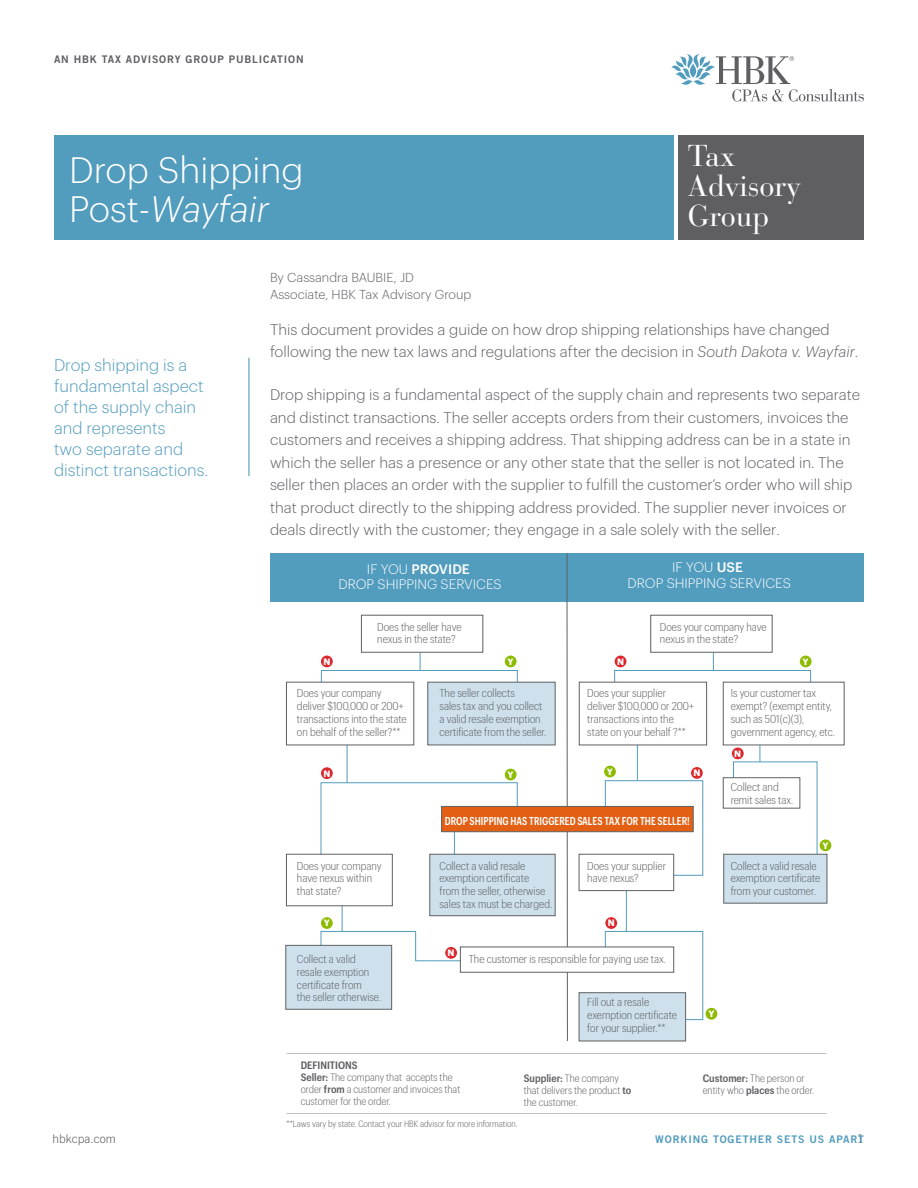
<style>
.page{position:relative;width:918px;height:1188px;background:#fff}
.page>*{position:absolute;margin:0;border:0;box-sizing:border-box;transform-origin:0 0}
.t1{font:300 36px "Graphik";color:#fff}
.t2{font:italic 300 36px "Graphik";letter-spacing:-.005em;color:#fff}
.t3{font:30px "Bauer Bodoni";color:#fff}
.Body_Text{font:300 16.5px/21px "Graphik";color:#529cbe}
.Body_Text-2{font:300 15px/22.5px "Graphik";color:#5f5f62}
.t4{font:300 13.5px/15.8px "Graphik";color:#fff;text-align:center}
.Body_Text-3{font:300 12.75px/17.2px "Graphik";color:#5f5f62}
.t5{font:300 12px "Trade Gothic";color:#5f5f62}
.t6{font:300 11.25px/12.8px "Graphik Compact";color:#5f6062}
.t7{font:600 11.25px "Graphik Compact";color:#fff;scale:.85 1}
.t8{font:300 10.5px/12px "Graphik Compact";color:#5f6062}
.t9{font:10.5px "Trade Gothic Bold Two";letter-spacing:.08em;color:#5f5f62}
.Copy{font:10.5px "Trade Gothic Bold Two";letter-spacing:.08em;color:#529cbe}
.t10{font:300 9px "Graphik Compact";color:#5f6062}
.t11{font:700 9px "Graphik";color:#fff}
.s1{font-style:normal}
.s2{font-style:italic}
.s3{font-weight:500}
.s4{font-weight:600}
.s5{font-family:"Trade Gothic";font-weight:300;font-size:12px;color:#5f5f62}
</style>
<div class="page">
<svg style="left:671px;top:54px;width:193px;height:48px"></svg>
<hr style="left:248px;top:358px;width:2px;height:118px;background:#529cbe">
<div style="left:54px;top:136px;width:620px;height:104px;background:#529cbe"></div>
<div style="left:678px;top:136px;width:186px;height:104px;background:#5f5f62"></div>
<div style="left:270px;top:553px;width:594px;height:49px;background:#529cbe"></div>
<svg style="left:320px;top:652px;width:498px;height:368px"></svg>
<hr style="left:567px;top:554px;width:1px;height:487px;background:#5f6062">
<div style="left:723px;top:777px;width:77px;height:32px;background:#fff;border:1px solid #5f6062"></div>
<div style="left:460px;top:947px;width:214px;height:26px;background:#fff;border:1px solid #5f6062"></div>
<div style="left:286px;top:854px;width:107px;height:52px;background:#fff;border:1px solid #5f6062"></div>
<div style="left:579px;top:854px;width:95px;height:37px;background:#fff;border:1px solid #5f6062"></div>
<hr style="left:347px;top:745px;width:1px;height:38px;background:#529cbe">
<hr style="left:517px;top:783px;width:1px;height:42px;background:#529cbe">
<hr style="left:454px;top:816px;width:1px;height:51px;background:#529cbe">
<hr style="left:637px;top:738px;width:1px;height:43px;background:#529cbe">
<svg style="left:760px;top:745px;width:1px;height:17px"></svg>
<div style="left:361px;top:615px;width:122px;height:38px;background:#fff;border:1px solid #5f6062"></div>
<div style="left:286px;top:682px;width:128px;height:63px;background:#fff;border:1px solid #5f6062"></div>
<div style="left:579px;top:682px;width:128px;height:63px;background:#fff;border:1px solid #5f6062"></div>
<div style="left:723px;top:682px;width:122px;height:63px;background:#fff;border:1px solid #5f6062"></div>
<div style="left:650px;top:615px;width:123px;height:38px;background:#fff;border:1px solid #5f6062"></div>
<div style="left:579px;top:992px;width:107px;height:49px;background:#cde0ec;border:1px solid #5f6062"></div>
<div style="left:429px;top:854px;width:127px;height:62px;background:#cde0ec;border:1px solid #5f6062"></div>
<div style="left:723px;top:854px;width:104px;height:50px;background:#cde0ec;border:1px solid #5f6062"></div>
<div style="left:285px;top:945px;width:107px;height:65px;background:#cde0ec;border:1px solid #5f6062"></div>
<div style="left:427px;top:682px;width:129px;height:63px;background:#cde0ec;border:1px solid #5f6062"></div>
<div style="left:441px;top:806px;width:253px;height:26px;background:#e25f14;border:1px solid #5f6062"></div>
<svg style="left:286px;top:1053px;width:541px;height:1px"></svg>
<svg style="left:286px;top:1113px;width:541px;height:1px"></svg>
<hr style="left:321px;top:782px;width:197px;height:1px;background:#529cbe">
<div style="left:505px;top:656px;width:12px;height:11px;background:#8dbb00;border-radius:50%"></div>
<div style="left:505px;top:769px;width:12px;height:11px;background:#8dbb00;border-radius:50%"></div>
<div style="left:321px;top:917px;width:12px;height:12px;background:#8dbb00;border-radius:50%"></div>
<div style="left:706px;top:1008px;width:11px;height:12px;background:#8dbb00;border-radius:50%"></div>
<div style="left:604px;top:766px;width:12px;height:11px;background:#8dbb00;border-radius:50%"></div>
<div style="left:820px;top:839px;width:11px;height:12px;background:#8dbb00;border-radius:50%"></div>
<div style="left:800px;top:656px;width:12px;height:11px;background:#8dbb00;border-radius:50%"></div>
<div style="left:321px;top:656px;width:12px;height:11px;background:#dc272d;border-radius:50%"></div>
<div style="left:321px;top:767px;width:12px;height:12px;background:#dc272d;border-radius:50%"></div>
<div style="left:445px;top:947px;width:12px;height:12px;background:#dc272d;border-radius:50%"></div>
<div style="left:605px;top:917px;width:12px;height:12px;background:#dc272d;border-radius:50%"></div>
<div style="left:691px;top:767px;width:12px;height:12px;background:#dc272d;border-radius:50%"></div>
<div style="left:615px;top:656px;width:11px;height:11px;background:#dc272d;border-radius:50%"></div>
<div style="left:732px;top:748px;width:12px;height:11px;background:#dc272d;border-radius:50%"></div>
<p class="t9" style="left:54px;top:52px;width:251px">AN HBK TAX ADVISORY GROUP PUBLICATION</p>
<p class="t1" style="left:69px;top:144px;width:236px">Drop Shipping</p>
<p class="t2" style="left:69px;top:183px;width:202px"><span class="s1">Post-</span>Wayfair</p>
<p class="t3" style="left:688px;top:137px;width:49px">Tax</p>
<p class="t3" style="left:688px;top:167px;width:115px">Advisory</p>
<p class="t3" style="left:688px;top:197px;width:83px">Group</p>
<p class="Body_Text" style="left:54px;top:353px;width:156px">Drop shipping is a fundamental aspect of the supply chain and represents<br>two separate and distinct transactions.</p>
<p class="Body_Text-3" style="left:270px;top:267px;width:203px">By Cassandra BAUBIE, JD<br>Associate, HBK Tax Advisory Group</p>
<p class="Body_Text-2" style="left:270px;top:317px;width:590px">This document provides a guide on how drop shipping relationships have changed following the new tax laws and regulations after the decision in <span class="s2">South Dakota v. Wayfair</span>.</p>
<p class="Body_Text-2" style="left:270px;top:382px;width:592px">Drop shipping is a fundamental aspect of the supply chain and represents two separate and distinct transactions. The seller accepts orders from their customers, invoices the customers and receives a shipping address. That shipping address can be in a state in which the seller has a presence or any other state that the seller is not located in. The seller then places an order with the supplier to fulfill the customer’s order who will ship that product directly to the shipping address provided. The supplier never invoices or deals directly with the customer; they engage in a sale solely with the seller.</p>
<p class="t4" style="left:338px;top:560px;width:165px">IF YOU <span class="s3">PROVIDE<br></span>DROP SHIPPING SERVICES</p>
<p class="t4" style="left:628px;top:558px;width:165px">IF YOU <span class="s3">USE<br></span>DROP SHIPPING SERVICES</p>
<p class="t6" style="left:377px;top:620px;width:86px">Does the seller have nexus in the state?</p>
<p class="t6" style="left:660px;top:620px;width:108px">Does your company have nexus in the state?</p>
<p class="t11" style="left:323px;top:655px;width:8px">N</p>
<p class="t11" style="left:803px;top:655px;width:8px">Y</p>
<p class="t11" style="left:508px;top:655px;width:8px">Y</p>
<p class="t11" style="left:617px;top:655px;width:8px">N</p>
<p class="t6" style="left:297px;top:686px;width:111px">Does your company deliver $100,000 or 200+ transactions into the state on behalf of the seller?**</p>
<p class="t6" style="left:440px;top:686px;width:108px">The seller collects<br>sales tax and you collect a valid resale exemption certificate from the seller.</p>
<p class="t6" style="left:587px;top:686px;width:108px">Does your supplier deliver $100,000 or 200+ transactions into the state on your behalf ?**</p>
<p class="t11" style="left:323px;top:766px;width:8px">N</p>
<p class="t11" style="left:508px;top:768px;width:8px">Y</p>
<p class="t11" style="left:607px;top:765px;width:8px">Y</p>
<p class="t11" style="left:693px;top:766px;width:8px">N</p>
<p class="t7" style="left:445px;top:812px;width:290px">DROP SHIPPING HAS TRIGGERED SALES TAX FOR THE SELLER!</p>
<p class="t6" style="left:297px;top:858px;width:86px">Does your company have nexus within that state?</p>
<p class="t6" style="left:440px;top:858px;width:114px">Collect a valid resale exemption certificate from the seller, otherwise sales tax must be charged.</p>
<p class="t11" style="left:324px;top:916px;width:8px">Y</p>
<p class="t6" style="left:587px;top:858px;width:80px">Does your supplier have nexus?</p>
<p class="t11" style="left:608px;top:916px;width:8px">N</p>
<p class="t11" style="left:448px;top:946px;width:8px">N</p>
<p class="t6" style="left:297px;top:952px;width:86px">Collect a valid resale exemption certificate from<br>the seller otherwise.</p>
<p class="t6" style="left:469px;top:952px;width:199px">The customer is responsible for paying use tax.</p>
<p class="t6" style="left:587px;top:995px;width:91px">Fill out a resale exemption certificate for your supplier.**</p>
<p class="t11" style="left:708px;top:1007px;width:8px">Y</p>
<p class="t6" style="left:731px;top:686px;width:106px">Is your customer tax exempt? (exempt entity, such as 501(c)(3), government agency, etc.</p>
<p class="t11" style="left:734px;top:747px;width:8px">N</p>
<p class="t6" style="left:731px;top:780px;width:64px">Collect and remit sales tax.</p>
<p class="t11" style="left:822px;top:838px;width:8px">Y</p>
<p class="t6" style="left:731px;top:858px;width:91px">Collect a valid resale exemption certificate from your customer.</p>
<p class="t8" style="left:301px;top:1058px;width:161px"><span class="s4">DEFINITIONS<br>Seller:</span> The company that accepts the order <span class="s4">from</span> a customer and invoices that customer for the order.</p>
<p class="t8" style="left:524px;top:1072px;width:109px"><span class="s4">Supplier:</span> The company that delivers the product <span class="s4">to </span>the customer.</p>
<p class="t10" style="left:286px;top:1118px;width:233px">**Laws vary by state. Contact your HBK advisor for more information.</p>
<p class="t8" style="left:703px;top:1072px;width:113px"><span class="s4">Customer:</span> The person or entity who <span class="s4">places</span> the order.</p>
<p class="t5" style="left:52px;top:1132px;width:65px">hbkcpa.com</p>
<p class="Copy" style="left:655px;top:1132px;width:210px">WORKING TOGETHER SETS US APART<span class="s5">1</span></p>
</div>
